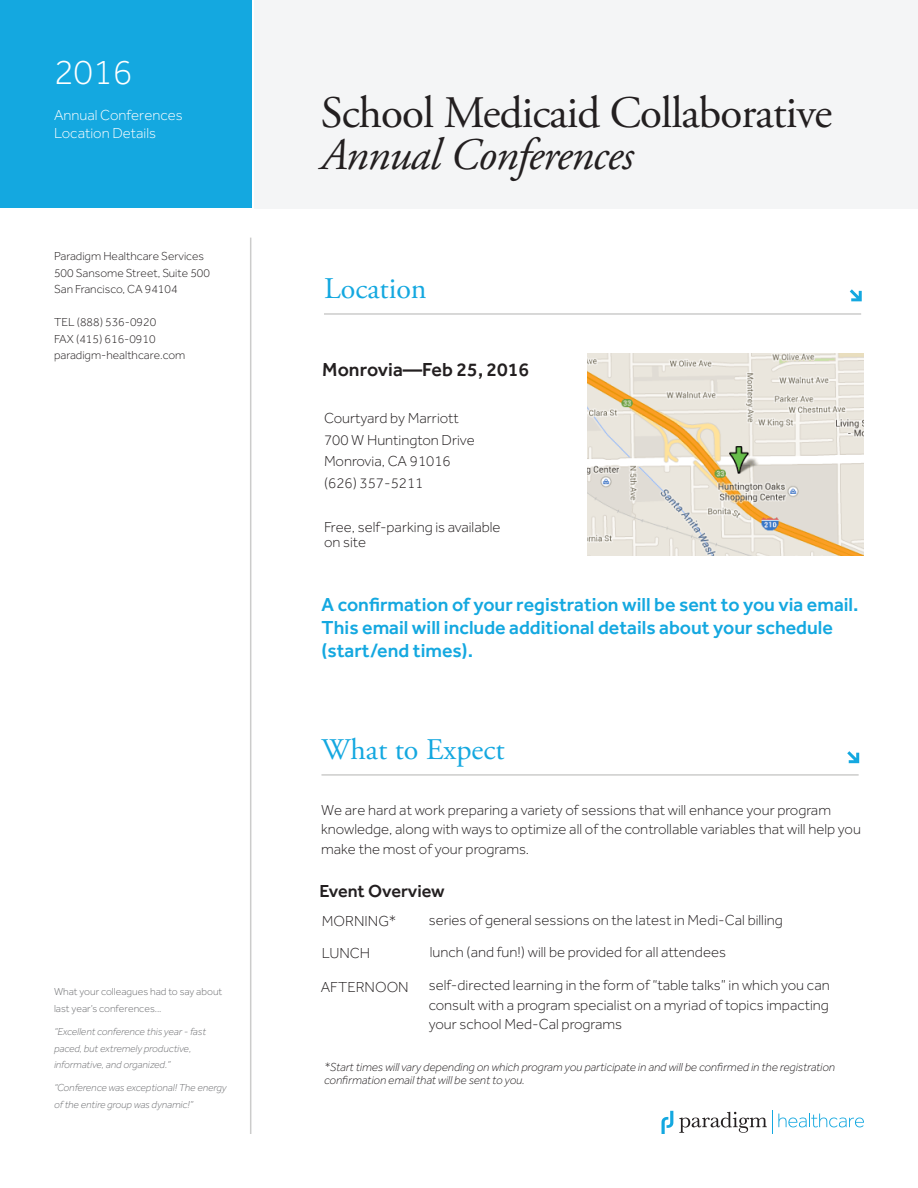
<style>
.page{position:relative;width:918px;height:1188px;background:#fff}
.page>*{position:absolute;margin:0;border:0;box-sizing:border-box;transform-origin:0 0}
.t1{font:45px "Adobe Garamond Pro";letter-spacing:-.02em;color:#231f20}
.t2{font:italic 45px "Adobe Garamond Pro";letter-spacing:-.02em;color:#231f20}
.t3{font:300 36px "Effra";color:#fff}
.t4{font:30px "Adobe Garamond Pro";color:#14a8e0}
.t5{font:500 19.5px/23.4px "Effra";color:#14a8e0}
.Subhead{font:500 19.5px "Effra";color:#231f20}
.Subhead-2{font:500 18px "Effra";color:#231f20}
.Body_Copy{font:300 15px/19.5px "Effra";color:#231f20}
.Subhead-3{font:300 15px/15px "Effra";color:#231f20}
.t6{font:300 15px "Effra";color:#fff}
.t7{font:italic 300 12px/13.5px "Effra";color:#231f20}
.Footnotes{font:300 12px "Effra";color:#231f20}
.Footnotes-2{font:italic 300 10.5px/16.5px "Effra";color:#6c6d70}
.Footnotes-3{font:300 10.5px/16.5px "Effra";color:#6c6d70}
</style>
<div class="page">
<div style="left:255px;top:0;width:663px;height:208px;background:#f4f5f6"></div>
<div style="left:0;top:0;width:251px;height:208px;background:#14a8e0"></div>
<svg style="left:847px;top:751px;width:12px;height:12px"></svg>
<hr style="left:321px;top:774px;width:538px;height:2px;background:#cccccb">
<hr style="left:250px;top:238px;width:1px;height:896px;background:#cccccb">
<svg style="left:850px;top:289px;width:12px;height:12px"></svg>
<hr style="left:324px;top:313px;width:537px;height:2px;background:#cccccb">
<img style="left:588px;top:354px;width:276px;height:202px">
<svg style="left:662px;top:1111px;width:11px;height:23px"></svg>
<svg style="left:679px;top:1111px;width:185px;height:23px"></svg>
<p class="t3" style="left:54px;top:52px;width:80px">2016</p>
<p class="t6" style="left:54px;top:106px;width:130px">Annual Conferences</p>
<p class="t6" style="left:54px;top:124px;width:104px">Location Details</p>
<p class="Footnotes" style="left:54px;top:250px;width:152px">Paradigm Healthcare Services</p>
<p class="Footnotes" style="left:54px;top:266px;width:158px">500 Sansome Street, Suite 500</p>
<p class="Footnotes" style="left:54px;top:283px;width:125px">San Francisco, CA 94104</p>
<p class="Footnotes" style="left:54px;top:316px;width:104px">TEL (888) 536-0920</p>
<p class="Footnotes" style="left:54px;top:332px;width:103px">FAX (415) 616-0910</p>
<p class="Footnotes" style="left:54px;top:349px;width:133px">paradigm-healthcare.com</p>
<p class="Footnotes-3" style="left:54px;top:984px;width:170px">What your colleagues had to say about last year’s conferences...</p>
<p class="Footnotes-2" style="left:54px;top:1023px;width:153px">“Excellent conference this year - fast paced, but extremely productive, informative, and organized.”</p>
<p class="Footnotes-2" style="left:54px;top:1080px;width:174px">“Conference was exceptional! The energy of the entire group was dynamic!”</p>
<p class="t1" style="left:321px;top:86px;width:513px">School Medicaid Collaborative</p>
<p class="t2" style="left:321px;top:128px;width:314px">Annual Conferences</p>
<p class="t4" style="left:324px;top:270px;width:104px">Location</p>
<p class="Subhead" style="left:322px;top:358px;width:208px">Monrovia—Feb 25, 2016</p>
<p class="Subhead-3" style="left:324px;top:410px;width:136px">Courtyard by Marriott</p>
<p class="Subhead-3" style="left:324px;top:432px;width:152px">700 W Huntington Drive</p>
<p class="Subhead-3" style="left:324px;top:454px;width:128px">Monrovia, CA 91016</p>
<p class="Subhead-3" style="left:324px;top:476px;width:101px">(626) 357-5211</p>
<p class="Subhead-3" style="left:324px;top:519px;width:178px">Free, self-parking is available on site</p>
<p class="t5" style="left:322px;top:592px;width:538px">A confirmation of your registration will be sent to you via email.<br>This email will include additional details about your schedule (start/end times).</p>
<p class="t4" style="left:322px;top:731px;width:184px">What to Expect</p>
<p class="Body_Copy" style="left:321px;top:800px;width:541px">We are hard at work preparing a variety of sessions that will enhance your program knowledge, along with ways to optimize all of the controllable variables that will help you make the most of your programs.</p>
<p class="Subhead-2" style="left:320px;top:881px;width:127px">Event Overview</p>
<p class="Subhead-3" style="left:322px;top:913px;width:76px">MORNING*</p>
<p class="Body_Copy" style="left:429px;top:910px;width:356px">series of general sessions on the latest in Medi-Cal billing</p>
<p class="Subhead-3" style="left:322px;top:946px;width:50px">LUNCH</p>
<p class="Body_Copy" style="left:430px;top:942px;width:298px">lunch (and fun!) will be provided for all attendees</p>
<p class="Subhead-3" style="left:321px;top:979px;width:90px">AFTERNOON</p>
<p class="Body_Copy" style="left:429px;top:976px;width:402px;text-align:justify">self-directed learning in the form of “table talks” in which you can consult with a program specialist on a myriad of topics impacting your school Med-Cal programs</p>
<p class="t7" style="left:324px;top:1060px;width:512px">*Start times will vary depending on which program you participate in and will be confirmed in the registration confirmation email that will be sent to you.</p>
</div>
